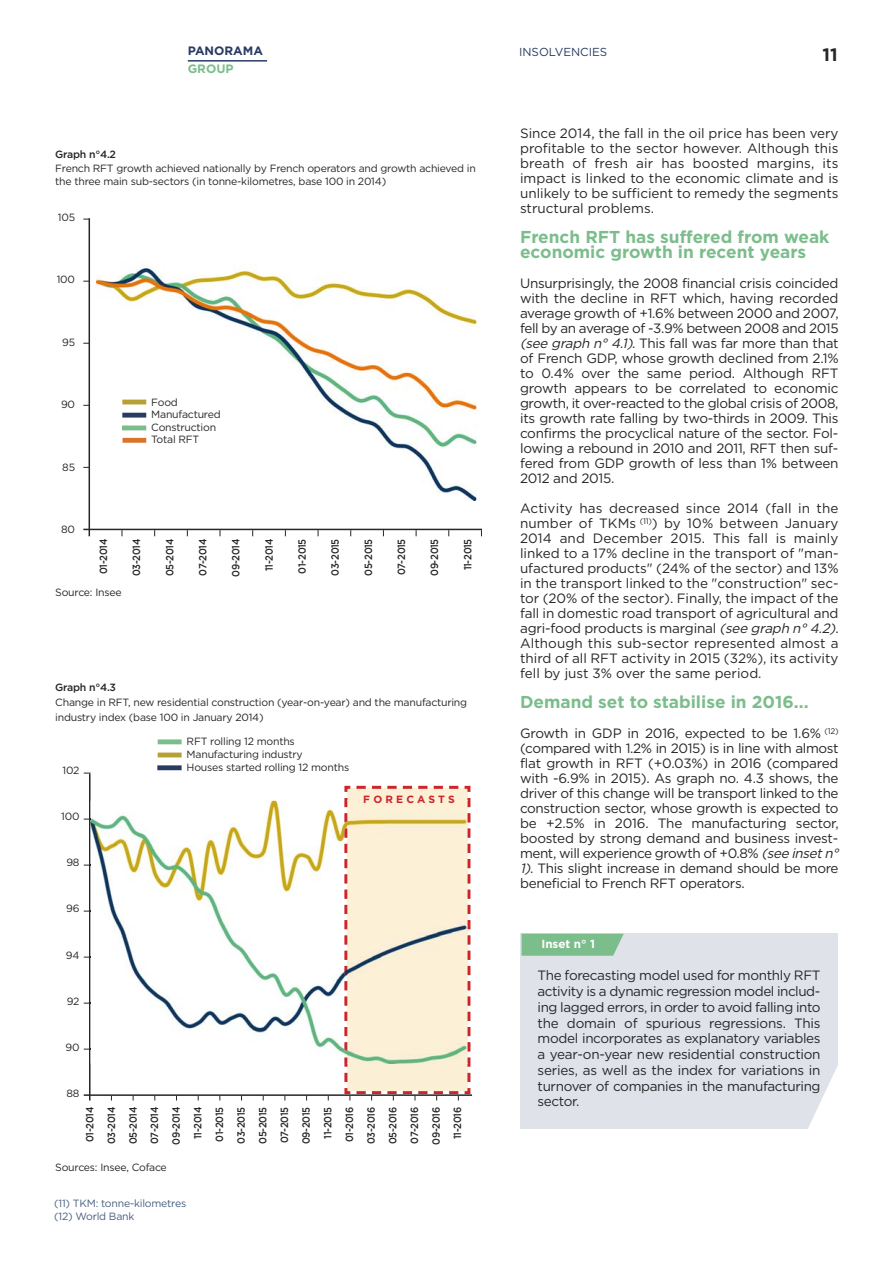
<style>
.page{position:relative;width:893px;height:1263px;background:#fff}
.page>*{position:absolute;margin:0;border:0;box-sizing:border-box;transform-origin:0 0}
.t1{font:700 18px "Gotham";color:#272627}
.t2{font:700 17.25px/15px "Gotham";color:#7cbd8c}
.t3{font:13.5px/15px "Gotham";letter-spacing:-.025em;color:#272627;text-align:justify}
.t4{font:700 12.15px "Gotham";color:#283c63}
.t5{font:700 12.15px "Gotham";color:#7cbd8c}
.t6{font:700 11.7px "Gotham";color:#fff}
.t7{font:11.55px "Gotham";color:#283c63}
.t8{font:10.5px/12.6px "Gotham";letter-spacing:-.02em;color:#272627}
.t9{font:500 10.5px/21.6px "Gotham";letter-spacing:-.03em;color:#272627;text-align:center;scale:.9 1}
.t10{font:10.5px/13.5px "Gotham";letter-spacing:-.02em;color:#485f7e}
.t11{font:500 10.5px "Gotham";letter-spacing:-.03em;color:#272627}
.t12{font:700 10.5px "Gotham";letter-spacing:.3em;color:#cc262b}
.s1{font-style:italic}
</style>
<div class="page">
<div style="left:521px;top:933px;width:317px;height:195px;background:#dfe2e9"></div>
<svg style="left:805px;top:1066px;width:33px;height:63px"></svg>
<svg style="left:522px;top:934px;width:102px;height:22px;background:#82bf92"></svg>
<hr style="left:89px;top:218px;width:1px;height:318px;background:#272627">
<hr style="left:83px;top:529px;width:399px;height:1px;background:#272627">
<img style="left:96px;top:265px;width:382px;height:235px">
<div style="left:122px;top:425px;width:24px;height:5px;background:#7cbd8c"></div>
<div style="left:123px;top:438px;width:23px;height:5px;background:#d9742d"></div>
<div style="left:122px;top:413px;width:24px;height:5px;background:#283c63"></div>
<hr style="left:122px;top:400px;width:24px;height:4px;background:#b9a036">
<div style="left:157px;top:765px;width:25px;height:5px;background:#283c63"></div>
<div style="left:158px;top:752px;width:24px;height:5px;background:#b9a036"></div>
<div style="left:158px;top:739px;width:24px;height:5px;background:#7cbd8c"></div>
<hr style="left:89px;top:774px;width:2px;height:326px;background:#272627">
<svg style="left:344px;top:785px;width:127px;height:315px;background:#f6decc"></svg>
<hr style="left:84px;top:1094px;width:388px;height:2px;background:#272627">
<img style="left:90px;top:801px;width:381px;height:262px">
<img style="left:345px;top:801px;width:125px;height:262px">
<hr style="left:188px;top:60px;width:79px;height:2px;background:#283c63">
<p class="t4" style="left:188px;top:44px;width:77px">PANORAMA</p>
<p class="t7" style="left:519px;top:45px;width:90px">INSOLVENCIES</p>
<p class="t5" style="left:188px;top:62px;width:47px">GROUP</p>
<h1 class="t1" style="left:822px;top:44px;width:17px">11</h1>
<p class="t11" style="left:55px;top:149px;width:62px">Graph n°4.2</p>
<p class="t8" style="left:55px;top:162px;width:422px;line-height:13.5px">French RFT growth achieved nationally by French operators and growth achieved in the three main sub-sectors (in tonne-kilometres, base 100 in 2014)</p>
<p class="t8" style="left:58px;top:211px;width:19px">105</p>
<p class="t8" style="left:57px;top:273px;width:20px">100</p>
<p class="t8" style="left:62px;top:336px;width:14px">95</p>
<p class="t8" style="left:61px;top:398px;width:16px">90</p>
<p class="t8" style="left:62px;top:461px;width:14px">85</p>
<p class="t8" style="left:61px;top:523px;width:15px">80</p>
<p class="t8" style="left:151px;top:396px;width:71px">Food<br>Manufactured<br>Construction<br>Total RFT</p>
<p class="t9" style="left:93px;top:574px;width:41px;rotate:-90deg">01-2014</p>
<p class="t9" style="left:126px;top:576px;width:43px;rotate:-90deg">03-2014</p>
<p class="t9" style="left:159px;top:576px;width:43px;rotate:-90deg">05-2014</p>
<p class="t9" style="left:192px;top:576px;width:43px;rotate:-90deg">07-2014</p>
<p class="t9" style="left:225px;top:577px;width:44px;rotate:-90deg">09-2014</p>
<p class="t9" style="left:258px;top:571px;width:37px;rotate:-90deg">11-2014</p>
<p class="t9" style="left:291px;top:573px;width:40px;rotate:-90deg">01-2015</p>
<p class="t9" style="left:325px;top:576px;width:43px;rotate:-90deg">03-2015</p>
<p class="t9" style="left:358px;top:576px;width:43px;rotate:-90deg">05-2015</p>
<p class="t9" style="left:391px;top:575px;width:42px;rotate:-90deg">07-2015</p>
<p class="t9" style="left:424px;top:576px;width:43px;rotate:-90deg">09-2015</p>
<p class="t9" style="left:457px;top:570px;width:37px;rotate:-90deg">11-2015</p>
<p class="t8" style="left:55px;top:586px;width:68px">Source: Insee</p>
<p class="t11" style="left:55px;top:681px;width:62px">Graph n°4.3</p>
<p class="t8" style="left:55px;top:695px;width:413px;line-height:15px">Change in RFT, new residential construction (year-on-year) and the manufacturing industry index (base 100 in January 2014)</p>
<p class="t8" style="left:63px;top:764px;width:19px">102</p>
<p class="t8" style="left:61px;top:810px;width:20px">100</p>
<p class="t8" style="left:66px;top:856px;width:15px">98</p>
<p class="t8" style="left:66px;top:902px;width:15px">96</p>
<p class="t8" style="left:66px;top:948px;width:15px">94</p>
<p class="t8" style="left:67px;top:995px;width:14px">92</p>
<p class="t8" style="left:65px;top:1041px;width:16px">90</p>
<p class="t8" style="left:67px;top:1087px;width:15px">88</p>
<p class="t8" style="left:187px;top:735px;width:164px">RFT rolling 12 months<br>Manufacturing industry<br>Houses started rolling 12 months</p>
<p class="t12" style="left:363px;top:794px;width:93px">FORECASTS</p>
<p class="t9" style="left:79px;top:1145px;width:44px;rotate:-90deg">01-2014<br>03-2014<br>05-2014<br>07-2014<br>09-2014<br>11-2014<br>01-2015<br>03-2015<br>05-2015<br>07-2015<br>09-2015<br>11-2015<br>01-2016<br>03-2016<br>05-2016<br>07-2016<br>09-2016<br>11-2016</p>
<p class="t8" style="left:55px;top:1161px;width:113px">Sources: Insee, Coface</p>
<p class="t10" style="left:54px;top:1196px;width:134px">(11) TKM: tonne-kilometres (12) World Bank</p>
<p class="t3" style="left:520px;top:126px;width:320px">Since 2014, the fall in the oil price has been very profitable to the sector however. Although this breath of fresh air has boosted margins, its impact is linked to the economic climate and is unlikely to be sufficient to remedy the segments structural problems.</p>
<p class="t2" style="left:520px;top:230px;width:311px">French RFT has suffered from weak economic growth in recent years</p>
<p class="t3" style="left:520px;top:276px;width:320px">Unsurprisingly, the 2008 financial crisis coincided with the decline in RFT which, having recorded average growth of +1.6% between 2000 and 2007, fell by an average of -3.9% between 2008 and 2015 <span class="s1">(see graph n° 4.1)</span>. This fall was far more than that of French GDP, whose growth declined from 2.1% to 0.4% over the same period. Although RFT growth appears to be correlated to economic growth, it over-reacted to the global crisis of 2008, its growth rate falling by two-thirds in 2009. This confirms the procyclical nature of the sector. Fol&shy;lowing a rebound in 2010 and 2011, RFT then suf&shy;fered from GDP growth of less than 1% between 2012 and 2015.</p>
<p class="t3" style="left:520px;top:501px;width:320px">Activity has decreased since 2014 (fall in the number of TKMs <sup>(11)</sup>) by 10% between January 2014 and December 2015. This fall is mainly linked to a 17% decline in the transport of "man&shy;ufactured products" (24% of the sector) and 13% in the transport linked to the "construction" sec&shy;tor (20% of the sector). Finally, the impact of the fall in domestic road transport of agricultural and agri-food products is marginal <span class="s1">(see graph n° 4.2)</span>.<br>Although this sub-sector represented almost a third of all RFT activity in 2015 (32%), its activity fell by just 3% over the same period.</p>
<p class="t2" style="left:520px;top:695px;width:290px">Demand set to stabilise in 2016...</p>
<p class="t3" style="left:520px;top:726px;width:322px;text-align:left">Growth in GDP in 2016, expected to be 1.6% <sup>(12) </sup>(compared with 1.2% in 2015) is in line with almost flat growth in RFT (+0.03%) in 2016 (compared with -6.9% in 2015). As graph no. 4.3 shows, the driver of this change will be transport linked to the construction sector, whose growth is expected to be +2.5% in 2016. The manufacturing sector, boosted by strong demand and business invest&shy;ment, will experience growth of +0.8% <span class="s1">(see inset n° 1)</span>. This slight increase in demand should be more beneficial to French RFT operators.</p>
<p class="t6" style="left:541px;top:937px;width:55px">Inset n° 1</p>
<p class="t3" style="left:538px;top:968px;width:285px;line-height:15.8px">The forecasting model used for monthly RFT activity is a dynamic regression model includ&shy;ing lagged errors, in order to avoid falling into the domain of spurious regressions. This model incorporates as explanatory variables a year-on-year new residential construction series, as well as the index for variations in turnover of companies in the manufacturing sector.</p>
</div>
